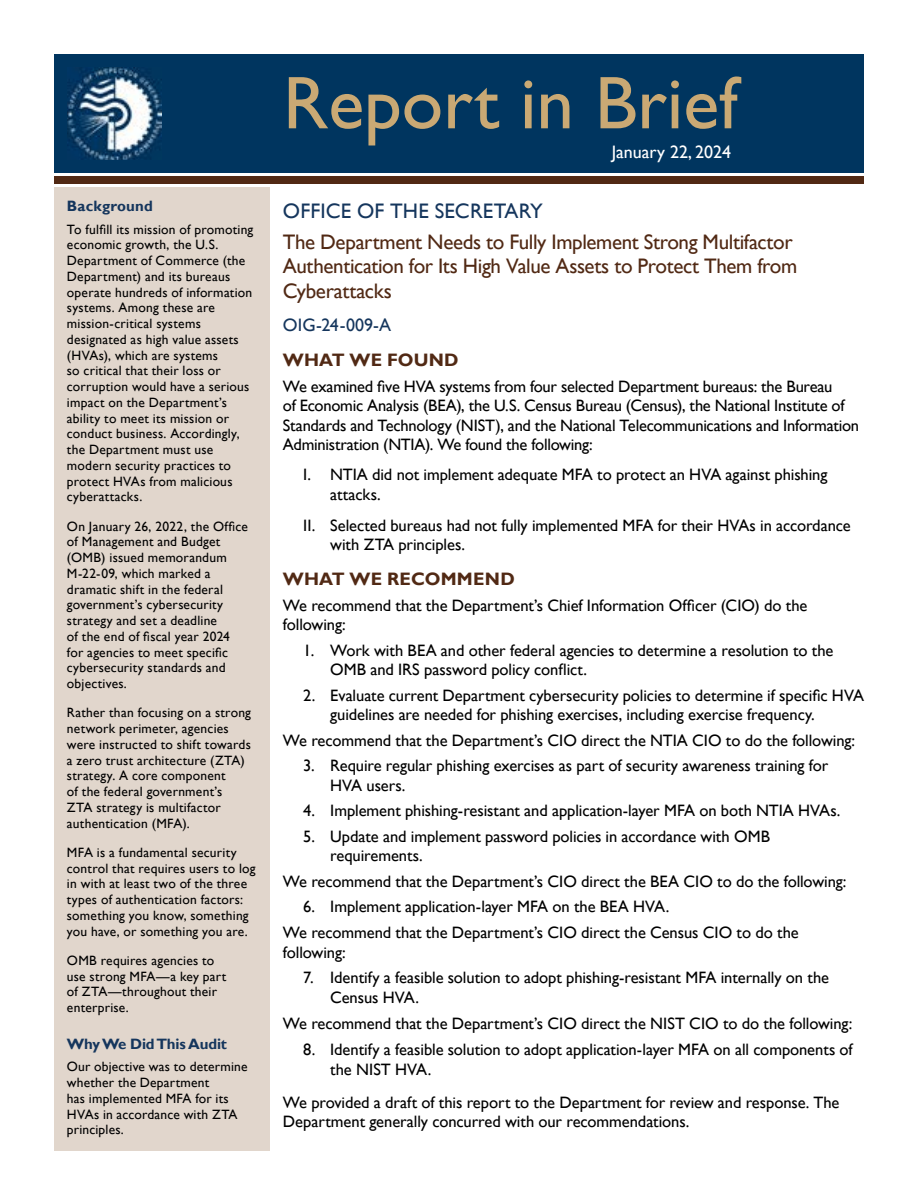
<style>
.page{position:relative;width:918px;height:1188px;background:#fff}
.page>*{position:absolute;margin:0;border:0;box-sizing:border-box;transform-origin:0 0}
.t1{font:75px "Gill Sans";color:#caa974}
.t2{font:21px/24.6px "Gill Sans";letter-spacing:-.02em;color:#512914}
.t3{font:21px "Gill Sans";letter-spacing:.005em;color:#15365d}
.t4{font:700 18px "Gill Sans";letter-spacing:.005em;color:#512914}
.t5{font:18px "Gill Sans";color:#fff}
.t6{font:18px "Gill Sans";color:#15365d}
.t7{font:16.5px/19.5px "Gill Sans";letter-spacing:-.005em;color:#000}
.t8{font:700 15px "Gill Sans";letter-spacing:-.01em;color:#15365d}
.t9{font:700 15px "Gill Sans";letter-spacing:.01em;color:#15365d}
.t10{font:13.5px/15.8px "Gill Sans";letter-spacing:.015em;color:#000}
</style>
<div class="page">
<div style="left:54px;top:54px;width:810px;height:119px;background:#00355f"></div>
<div style="left:54px;top:176px;width:810px;height:8px;background:#512914"></div>
<img style="left:68px;top:68px;width:93px;height:91px">
<div style="left:54px;top:187px;width:215px;height:963px;background:#e1d6cc"></div>
<p class="t9" style="left:67px;top:197px;width:87px">Background</p>
<p class="t10" style="left:67px;top:221px;width:188px">To fulfill its mission of promoting economic growth, the U.S.<br>Department of Commerce (the<br>Department) and its bureaus operate hundreds of information systems. Among these are mission-critical systems designated as high value assets (HVAs), which are systems<br>so critical that their loss or corruption would have a serious impact on the Department’s ability to meet its mission or conduct business. Accordingly, the Department must use modern security practices to protect HVAs from malicious cyberattacks.</p>
<p class="t10" style="left:67px;top:518px;width:183px">On January 26, 2022, the Office of Management and Budget (OMB) issued memorandum<br>M-22-09, which marked a dramatic shift in the federal government’s cybersecurity strategy and set a deadline<br>of the end of fiscal year 2024 for agencies to meet specific cybersecurity standards and objectives.</p>
<p class="t10" style="left:67px;top:705px;width:186px">Rather than focusing on a strong network perimeter, agencies were instructed to shift towards a zero trust architecture (ZTA) strategy. A core component<br>of the federal government’s<br>ZTA strategy is multifactor authentication (MFA).</p>
<p class="t10" style="left:67px;top:845px;width:190px">MFA is a fundamental security control that requires users to log in with at least two of the three types of authentication factors: something you know, something you have, or something you are.</p>
<p class="t10" style="left:67px;top:953px;width:161px">OMB requires agencies to use strong MFA—a key part of ZTA—throughout their enterprise.</p>
<p class="t8" style="left:67px;top:1035px;width:162px">Why We Did This Audit</p>
<p class="t10" style="left:67px;top:1059px;width:182px">Our objective was to determine whether the Department<br>has implemented MFA for its<br>HVAs in accordance with ZTA principles.</p>
<h1 class="t1" style="left:283px;top:59px;width:456px">Report in Brief</h1>
<p class="t5" style="left:612px;top:141px;width:121px">January 22, 2024</p>
<p class="t3" style="left:283px;top:199px;width:261px">OFFICE OF THE SECRETARY</p>
<p class="t2" style="left:283px;top:230px;width:516px">The Department Needs to Fully Implement Strong Multifactor<br>Authentication for Its High Value Assets to Protect Them from<br>Cyberattacks</p>
<p class="t6" style="left:283px;top:315px;width:110px">OIG-24-009-A</p>
<p class="t4" style="left:283px;top:349px;width:177px">WHAT WE FOUND</p>
<p class="t7" style="left:283px;top:377px;width:578px">We examined five HVA systems from four selected Department bureaus: the Bureau<br>of Economic Analysis (BEA), the U.S. Census Bureau (Census), the National Institute of Standards and Technology (NIST), and the National Telecommunications and Information Administration (NTIA). We found the following:</p>
<p class="t7" style="left:330px;top:465px;width:499px;text-indent:-27px">I. NTIA did not implement adequate MFA to protect an HVA against phishing attacks.</p>
<p class="t7" style="left:330px;top:516px;width:522px;text-indent:-27px">II. Selected bureaus had not fully implemented MFA for their HVAs in accordance with ZTA principles.</p>
<p class="t4" style="left:283px;top:568px;width:233px">WHAT WE RECOMMEND</p>
<p class="t7" style="left:283px;top:596px;width:526px">We recommend that the Department’s Chief Information Officer (CIO) do the following:</p>
<p class="t7" style="left:330px;top:641px;width:505px;text-indent:-27px">1. Work with BEA and other federal agencies to determine a resolution to the<br>OMB and IRS password policy conflict.</p>
<p class="t7" style="left:330px;top:686px;width:535px;text-indent:-27px">2. Evaluate current Department cybersecurity policies to determine if specific HVA guidelines are needed for phishing exercises, including exercise frequency.</p>
<p class="t7" style="left:283px;top:731px;width:574px">We recommend that the Department’s CIO direct the NTIA CIO to do the following:</p>
<p class="t7" style="left:330px;top:756px;width:500px;text-indent:-27px">3. Require regular phishing exercises as part of security awareness training for<br>HVA users.</p>
<p class="t7" style="left:303px;top:801px;width:539px">4. Implement phishing-resistant and application-layer MFA on both NTIA HVAs.</p>
<p class="t7" style="left:330px;top:827px;width:441px;text-indent:-27px">5. Update and implement password policies in accordance with OMB requirements.</p>
<p class="t7" style="left:283px;top:872px;width:565px">We recommend that the Department’s CIO direct the BEA CIO to do the following:</p>
<p class="t7" style="left:283px;top:894px;width:517px;line-height:26.2px;text-indent:20px">6. Implement application-layer MFA on the BEA HVA.<br>We recommend that the Department’s CIO direct the Census CIO to do the</p>
<p class="t7" style="left:283px;top:943px;width:64px">following:</p>
<p class="t7" style="left:330px;top:968px;width:500px;text-indent:-27px">7. Identify a feasible solution to adopt phishing-resistant MFA internally on the<br>Census HVA.</p>
<p class="t7" style="left:283px;top:1014px;width:571px">We recommend that the Department’s CIO direct the NIST CIO to do the following:</p>
<p class="t7" style="left:330px;top:1040px;width:524px;text-indent:-27px">8. Identify a feasible solution to adopt application-layer MFA on all components of the NIST HVA.</p>
<p class="t7" style="left:283px;top:1093px;width:558px">We provided a draft of this report to the Department for review and response. The<br>Department generally concurred with our recommendations.</p>
</div>
